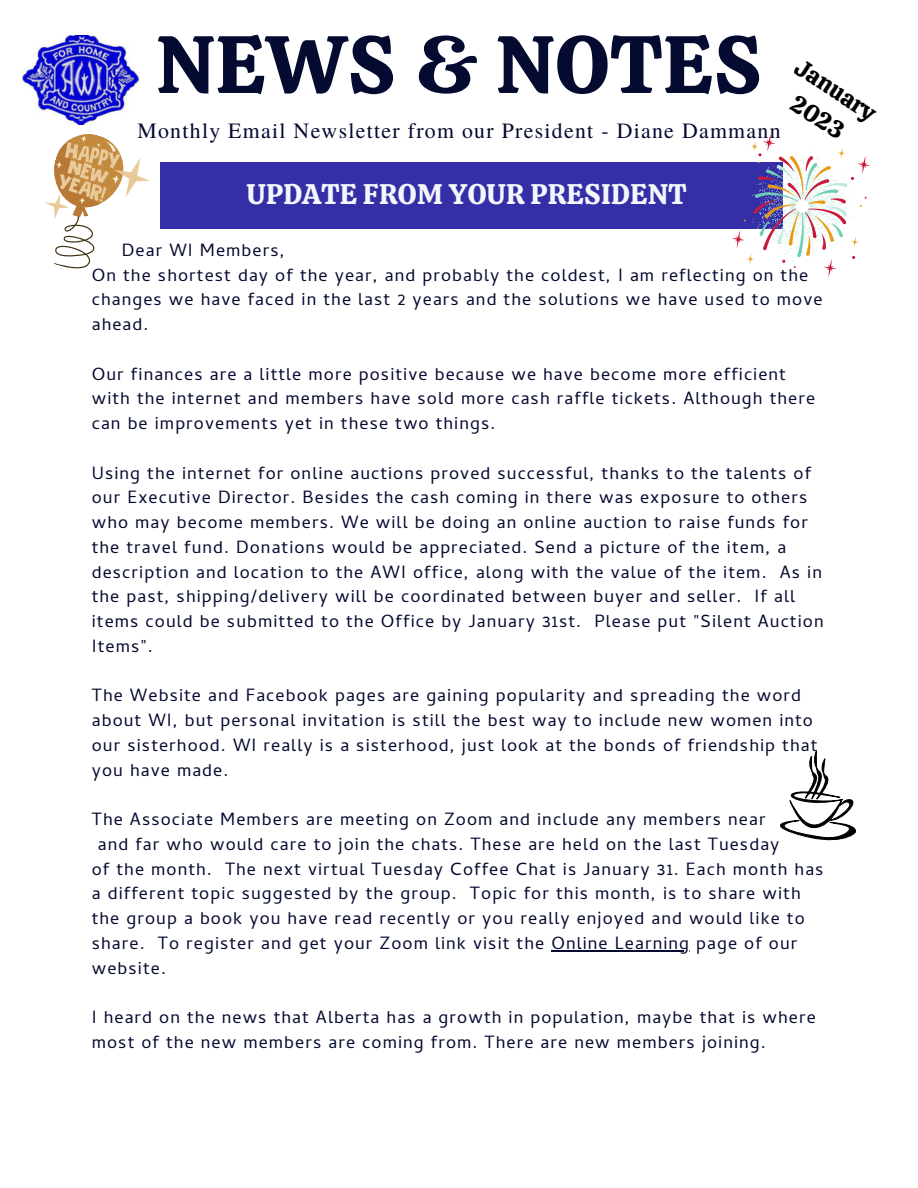
<style>
.page{position:relative;width:918px;height:1188px;background:#fff}
.page>*{position:absolute;margin:0;border:0;box-sizing:border-box;transform-origin:0 0}
.t1{font:81.3px "Calistoga";letter-spacing:.01em;color:#050a30}
.t2{font:28.2px "Calistoga";letter-spacing:.01em;color:#f4f6fc}
.t3{font:24px/32.5px "Calistoga";color:#000;text-align:center}
.t4{font:21.75px "Te X Gyre Termes";letter-spacing:.06em;color:#050a30}
.t5{font:18px/24.8px "Cambay";letter-spacing:.06em;color:#050a30}
</style>
<div class="page">
<img style="left:23px;top:35px;width:117px;height:89px">
<div style="left:161px;top:163px;width:622px;height:65px;background:#342fa6"></div>
<hr style="left:551px;top:950px;width:139px;height:1px;background:#050a30">
<svg style="left:45px;top:134px;width:105px;height:135px"></svg>
<svg style="left:728px;top:134px;width:142px;height:143px"></svg>
<svg style="left:780px;top:751px;width:76px;height:90px"></svg>
<h1 class="t1" style="left:156px;top:12px;width:608px">NEWS &amp; NOTES</h1>
<p class="t4" style="left:137px;top:115px;width:645px">Monthly Email Newsletter from our President - Diane Dammann</p>
<h3 class="t3" style="left:806px;top:51px;width:93px;rotate:33deg">January<br>2023</h3>
<h2 class="t2" style="left:247px;top:176px;width:441px">UPDATE FROM YOUR PRESIDENT</h2>
<p class="t5" style="left:92px;top:237px;width:732px;text-indent:30px">Dear WI Members,<br>On the shortest day of the year, and probably the coldest, I am reflecting on the changes we have faced in the last 2 years and the solutions we have used to move ahead.</p>
<p class="t5" style="left:92px;top:361px;width:725px">Our finances are a little more positive because we have become more efficient with the internet and members have sold more cash raffle tickets. Although there can be improvements yet in these two things.</p>
<p class="t5" style="left:92px;top:460px;width:733px">Using the internet for online auctions proved successful, thanks to the talents of our Executive Director. Besides the cash coming in there was exposure to others who may become members. We will be doing an online auction to raise funds for the travel fund. Donations would be appreciated. Send a picture of the item, a description and location to the AWI office, along with the value of the item. As in the past, shipping/delivery will be coordinated between buyer and seller. If all items could be submitted to the Office by January 31st. Please put "Silent Auction Items".</p>
<p class="t5" style="left:92px;top:683px;width:727px">The Website and Facebook pages are gaining popularity and spreading the word about WI, but personal invitation is still the best way to include new women into our sisterhood. WI really is a sisterhood, just look at the bonds of friendship that you have made.</p>
<p class="t5" style="left:92px;top:807px;width:675px">The Associate Members are meeting on Zoom and include any members near</p>
<p class="t5" style="left:98px;top:831px;width:683px">and far who would care to join the chats. These are held on the last Tuesday</p>
<p class="t5" style="left:92px;top:856px;width:733px">of the month. The next virtual Tuesday Coffee Chat is January 31. Each month has</p>
<p class="t5" style="left:92px;top:881px;width:710px">a different topic suggested by the group. Topic for this month, is to share with</p>
<p class="t5" style="left:92px;top:906px;width:714px">the group a book you have read recently or you really enjoyed and would like to</p>
<p class="t5" style="left:92px;top:930px;width:707px">share. To register and get your Zoom link visit the Online Learning page of our</p>
<p class="t5" style="left:92px;top:955px;width:76px">website.</p>
<p class="t5" style="left:92px;top:1005px;width:726px">I heard on the news that Alberta has a growth in population, maybe that is where most of the new members are coming from. There are new members joining.</p>
</div>
